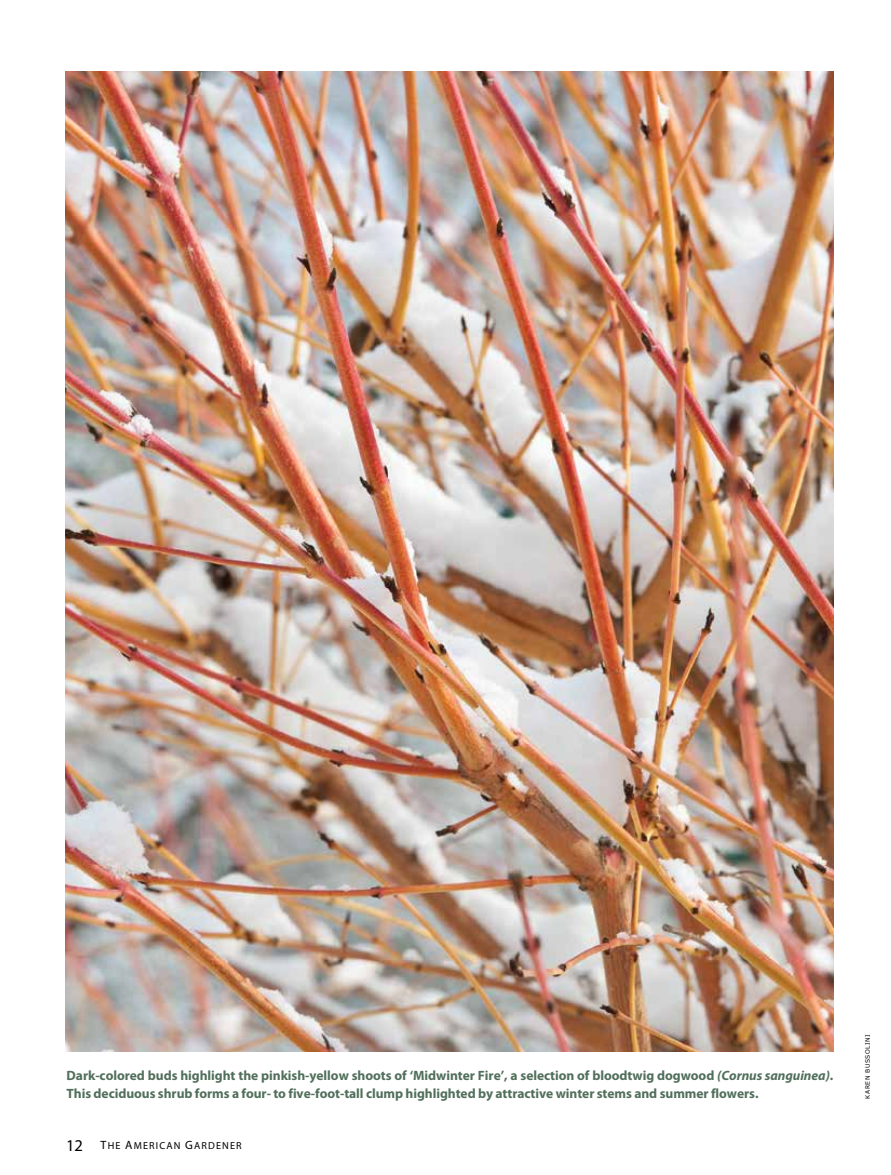
<style>
.page{position:relative;width:891px;height:1175px;background:#fff}
.page>*{position:absolute;margin:0;border:0;box-sizing:border-box;transform-origin:0 0}
.t1{font:700 13.5px/18px "Myriad Pro";letter-spacing:-.005em;color:#516f5b}
.t2{font:10.2px "Myriad Pro Regular SC850";letter-spacing:.115em;color:#000}
.t3{font:6px "Verdana";letter-spacing:.095em;color:#000}
.s1{font-style:italic}
.s2{font-family:"Myriad Pro";font-size:16.5px}
.s3{font-size:12px}
</style>
<div class="page">
<img style="left:66px;top:72px;width:767px;height:979px">
<p class="t1" style="left:67px;top:1066px;width:768px">Dark-colored buds highlight the pinkish-yellow shoots of ‘Midwinter Fire’, a selection of bloodtwig dogwood <span class="s1">(Cornus sanguinea)</span>.<br>This deciduous shrub forms a four- to five-foot-tall clump highlighted by attractive winter stems and summer flowers.</p>
<p class="t2" style="left:66px;top:1139px;width:177px"><span class="s2">12</span> <span class="s3">T</span>HE <span class="s3">A</span>MERICAN <span class="s3">G</span>ARDENER</p>
<p class="t3" style="left:864px;top:1098px;width:66px;rotate:-90deg">KAREN BUSSOLINI</p>
</div>
